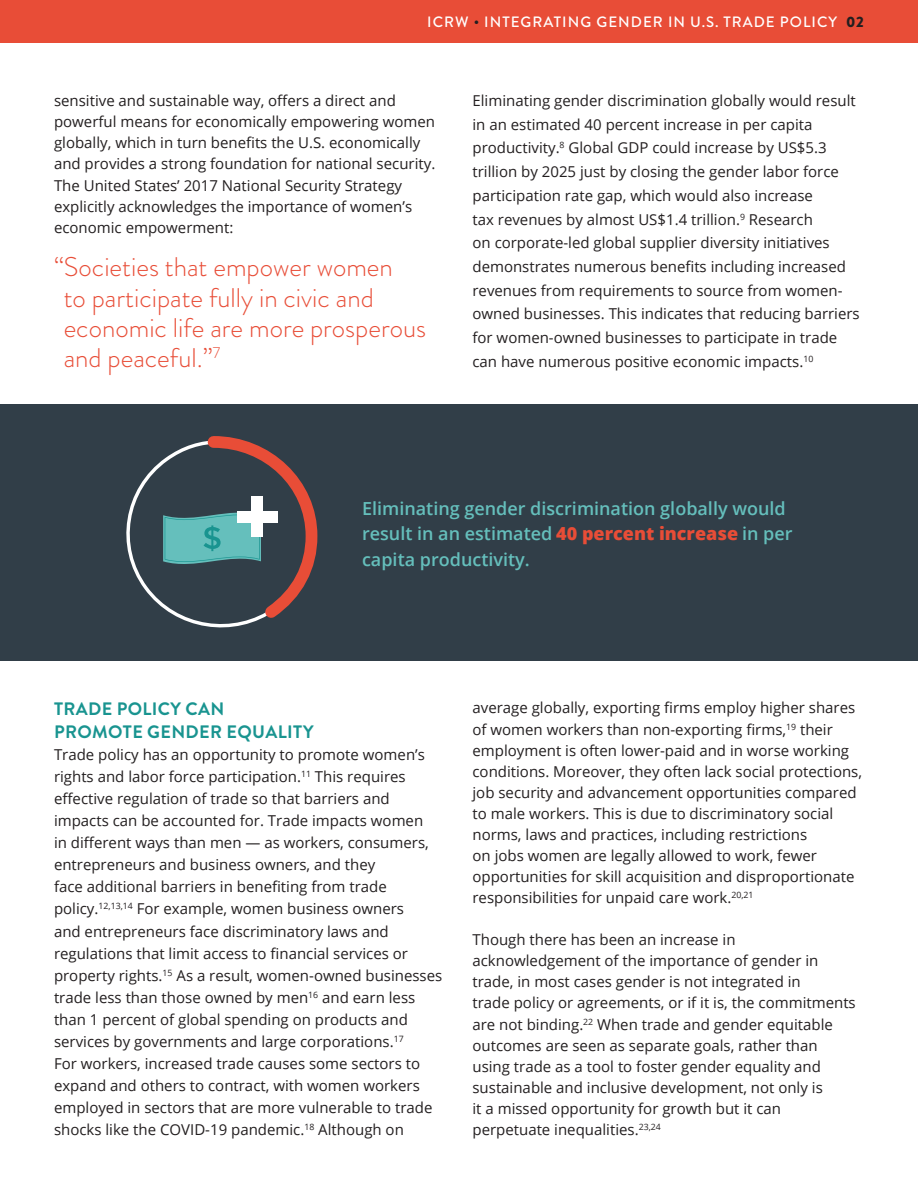
<style>
.page{position:relative;width:918px;height:1188px;background:#fff}
.page>*{position:absolute;margin:0;border:0;box-sizing:border-box;transform-origin:0 0}
.Callout_-_red{font:300 27px/30.2px "Brandon Grotesque";color:#e84d37}
.Callout_-_red-2{font:600 18px/25.5px "Open Sans";color:#65bfbc}
.Paragraph_header_-_t{font:700 18px/23.5px "Brandon Grotesque";letter-spacing:.02em;color:#199490}
.Body_-_black{font:15px/21px "Open Sans";color:#231f20}
.t1{font:500 15px "Brandon Grotesque";letter-spacing:.07em;color:#fff}
.s1{color:#231f20}
.s2{font-weight:900;color:#231f20}
.s3{font-weight:800;color:#e84d37}
</style>
<div class="page">
<div style="left:0;top:0;width:918px;height:43px;background:#e84d37"></div>
<div style="left:0;top:404px;width:918px;height:257px;background:#313e48"></div>
<svg style="left:126px;top:436px;width:192px;height:192px"></svg>
<div style="left:237px;top:511px;width:41px;height:12px;background:#fff"></div>
<div style="left:252px;top:496px;width:11px;height:41px;background:#fff"></div>
<p class="t1" style="left:427px;top:12px;width:438px">ICRW <span class="s1">•</span> INTEGRATING GENDER IN U.S. TRADE POLICY <span class="s2">02</span></p>
<p class="Body_-_black" style="left:54px;top:90px;width:383px">sensitive and sustainable way, offers a direct and powerful means for economically empowering women globally, which in turn benefits the U.S. economically and provides a strong foundation for national security.<br>The United States’ 2017 National Security Strategy explicitly acknowledges the importance of women’s economic empowerment:</p>
<p class="Callout_-_red" style="left:64px;top:252px;width:364px;text-indent:-10px">“Societies that empower women<br>to participate fully in civic and economic life are more prosperous and peaceful.”<sup>7</sup></p>
<p class="Body_-_black" style="left:472px;top:88px;width:389px;line-height:23.7px">Eliminating gender discrimination globally would result in an estimated 40 percent increase in per capita productivity.<sup>8</sup> Global GDP could increase by US$5.3 trillion by 2025 just by closing the gender labor force participation rate gap, which would also increase<br>tax revenues by almost US$1.4 trillion.<sup>9</sup> Research<br>on corporate-led global supplier diversity initiatives demonstrates numerous benefits including increased revenues from requirements to source from women&shy;owned businesses. This indicates that reducing barriers for women-owned businesses to participate in trade can have numerous positive economic impacts.<sup>10</sup></p>
<p class="Callout_-_red-2" style="left:362px;top:495px;width:432px">Eliminating gender discrimination globally would result in an estimated <span class="s3">40 percent increase</span> in per capita productivity.</p>
<p class="Paragraph_header_-_t" style="left:54px;top:697px;width:261px">TRADE POLICY CAN<br>PROMOTE GENDER EQUALITY</p>
<p class="Body_-_black" style="left:54px;top:743px;width:390px;line-height:22px">Trade policy has an opportunity to promote women’s rights and labor force participation.<sup>11</sup> This requires effective regulation of trade so that barriers and impacts can be accounted for. Trade impacts women<br>in different ways than men — as workers, consumers, entrepreneurs and business owners, and they<br>face additional barriers in benefiting from trade policy.<sup>12,13,14</sup> For example, women business owners<br>and entrepreneurs face discriminatory laws and regulations that limit access to financial services or property rights.<sup>15</sup> As a result, women-owned businesses trade less than those owned by men<sup>16</sup> and earn less than 1 percent of global spending on products and services by governments and large corporations.<sup>17<br></sup>For workers, increased trade causes some sectors to expand and others to contract, with women workers employed in sectors that are more vulnerable to trade shocks like the COVID-19 pandemic.<sup>18</sup> Although on</p>
<p class="Body_-_black" style="left:472px;top:697px;width:391px">average globally, exporting firms employ higher shares of women workers than non-exporting firms,<sup>19</sup> their employment is often lower-paid and in worse working conditions. Moreover, they often lack social protections, job security and advancement opportunities compared to male workers. This is due to discriminatory social norms, laws and practices, including restrictions<br>on jobs women are legally allowed to work, fewer opportunities for skill acquisition and disproportionate responsibilities for unpaid care work.<sup>20,21</sup></p>
<p class="Body_-_black" style="left:472px;top:929px;width:385px">Though there has been an increase in acknowledgement of the importance of gender in trade, in most cases gender is not integrated in<br>trade policy or agreements, or if it is, the commitments are not binding.<sup>22</sup> When trade and gender equitable outcomes are seen as separate goals, rather than using trade as a tool to foster gender equality and sustainable and inclusive development, not only is<br>it a missed opportunity for growth but it can perpetuate inequalities.<sup>23,24</sup></p>
</div>
